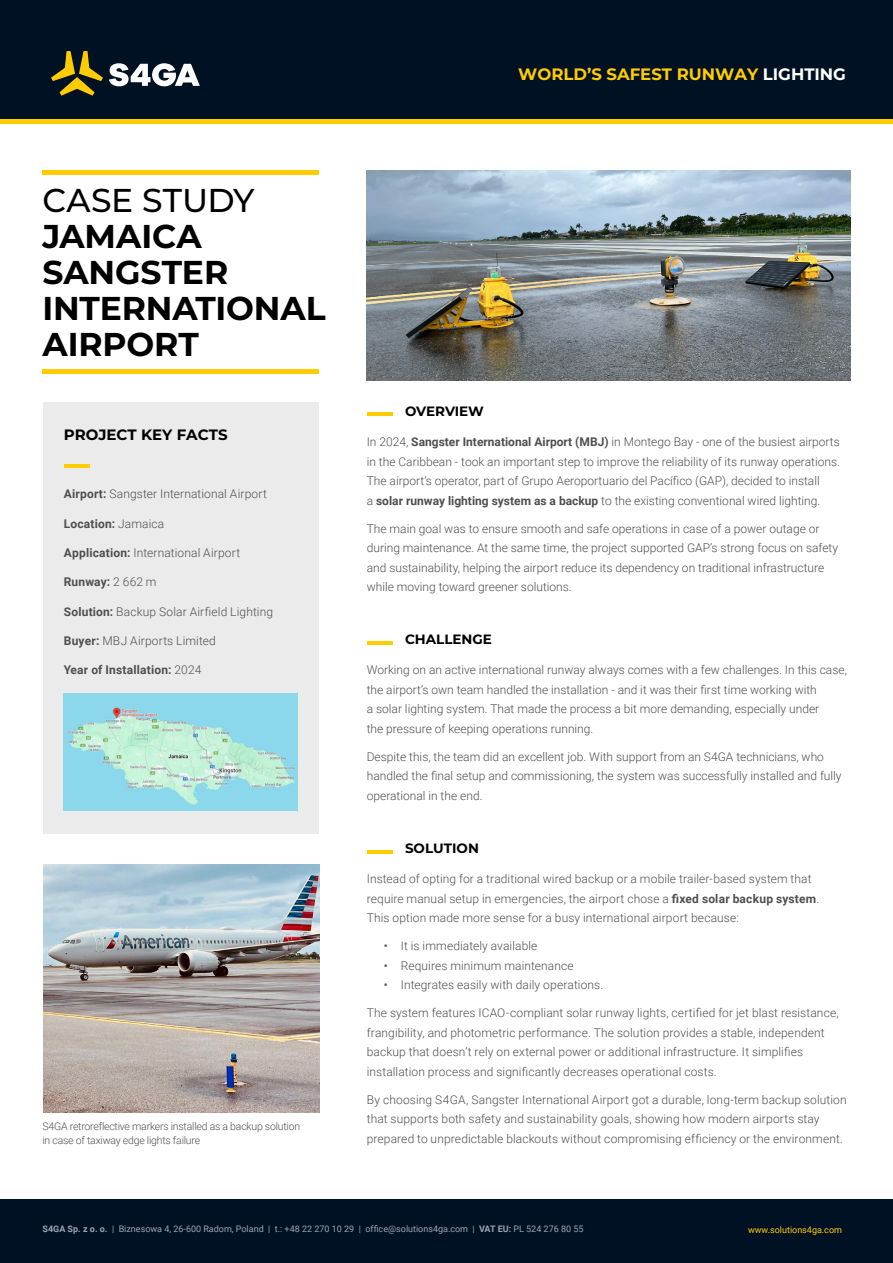
<style>
.page{position:relative;width:893px;height:1263px;background:#fff}
.page>*{position:absolute;margin:0;border:0;box-sizing:border-box;transform-origin:0 0}
.t1{font:100 33px/36px "Montserrat";letter-spacing:-.005em;color:#000}
.t2{font:500 33px "Montserrat";letter-spacing:-.01em;color:#000}
.t3{font:100 16.5px "Montserrat";color:#fc0}
.t4{font:100 15px "Montserrat";color:#000}
.t5{font:100 13.5px "Montserrat";color:#000}
.t6{font:300 12px/19.5px "Roboto";color:#504f4f}
.t7{font:700 12px "Roboto";letter-spacing:.015em;color:#504f4f}
.t8{font:300 10.5px/13.5px "Roboto";letter-spacing:-.02em;color:#504f4f}
.t9{font:9px "Roboto";color:#9aa5b5}
.t10{font:9px "Roboto";color:#fecb04}
.s1{color:#fff}
.s2{font-weight:700}
.s3{font-weight:300}
.s4{font-weight:400}
</style>
<div class="page">
<div style="left:0;top:0;width:893px;height:119px;background:#001123"></div>
<svg style="left:109px;top:63px;width:91px;height:23px"></svg>
<svg style="left:51px;top:51px;width:52px;height:45px"></svg>
<hr style="left:0;top:119px;width:893px;height:4px;background:#fc0">
<div style="left:0;top:1199px;width:893px;height:64px;background:#001123"></div>
<img style="left:367px;top:170px;width:483px;height:211px">
<hr style="left:43px;top:170px;width:276px;height:4px;background:#fc0">
<hr style="left:43px;top:369px;width:276px;height:4px;background:#fc0">
<img style="left:43px;top:864px;width:276px;height:248px">
<div style="left:43px;top:402px;width:276px;height:431px;background:#ebebeb"></div>
<img style="left:64px;top:693px;width:234px;height:117px">
<hr style="left:64px;top:464px;width:25px;height:3px;background:#fc0">
<hr style="left:367px;top:641px;width:25px;height:3px;background:#fc0">
<hr style="left:367px;top:413px;width:25px;height:3px;background:#fc0">
<hr style="left:367px;top:850px;width:25px;height:3px;background:#fc0">
<h2 class="t3" style="left:518px;top:63px;width:329px">WORLD’S SAFEST RUNWAY <span class="s1">LIGHTING</span></h2>
<h1 class="t2" style="left:43px;top:177px;width:214px">CASE STUDY</h1>
<h1 class="t1" style="left:43px;top:217px;width:285px">JAMAICA<br>SANGSTER<br>INTERNATIONAL<br>AIRPORT</h1>
<p class="t4" style="left:64px;top:425px;width:165px">PROJECT KEY FACTS</p>
<p class="t6" style="left:64px;top:484px;width:205px"><span class="s2">Airport:</span> Sangster International Airport</p>
<p class="t7" style="left:64px;top:515px;width:102px">Location: <span class="s3">Jamaica</span></p>
<p class="t6" style="left:64px;top:542px;width:178px"><span class="s2">Application:</span> International Airport</p>
<p class="t7" style="left:64px;top:574px;width:94px">Runway: <span class="s3">2 662 m</span></p>
<p class="t6" style="left:64px;top:601px;width:211px"><span class="s2">Solution:</span> Backup Solar Airfield Lighting</p>
<p class="t6" style="left:64px;top:630px;width:154px"><span class="s2">Buyer:</span> MBJ Airports Limited</p>
<p class="t7" style="left:64px;top:661px;width:139px">Year of Installation: <span class="s3">2024</span></p>
<p class="t8" style="left:43px;top:1119px;width:259px">S4GA retroreflective markers installed as a backup solution in case of taxiway edge lights failure</p>
<p class="t5" style="left:405px;top:402px;width:80px">OVERVIEW</p>
<p class="t6" style="left:367px;top:432px;width:475px">In 2024, <span class="s2">Sangster International Airport (MBJ)</span> in Montego Bay - one of the busiest airports in the Caribbean - took an important step to improve the reliability of its runway operations.<br>The airport’s operator, part of Grupo Aeroportuario del Pacífico (GAP), decided to install<br>a <span class="s2">solar runway lighting system as a backup</span> to the existing conventional wired lighting.</p>
<p class="t6" style="left:367px;top:518px;width:473px">The main goal was to ensure smooth and safe operations in case of a power outage or during maintenance. At the same time, the project supported GAP’s strong focus on safety and sustainability, helping the airport reduce its dependency on traditional infrastructure while moving toward greener solutions.</p>
<p class="t5" style="left:405px;top:630px;width:88px">CHALLENGE</p>
<p class="t6" style="left:367px;top:660px;width:482px">Working on an active international runway always comes with a few challenges. In this case, the airport’s own team handled the installation - and it was their first time working with<br>a solar lighting system. That made the process a bit more demanding, especially under<br>the pressure of keeping operations running.</p>
<p class="t6" style="left:367px;top:746px;width:476px">Despite this, the team did an excellent job. With support from an S4GA technicians, who handled the final setup and commissioning, the system was successfully installed and fully operational in the end.</p>
<p class="t5" style="left:405px;top:839px;width:75px">SOLUTION</p>
<p class="t6" style="left:367px;top:869px;width:454px">Instead of opting for a traditional wired backup or a mobile trailer-based system that require manual setup in emergencies, the airport chose a <span class="s2">fixed solar backup system</span>.<br>This option made more sense for a busy international airport because:</p>
<p class="t6" style="left:384px;top:936px;width:155px"><span class="s4">•</span> It is immediately available</p>
<p class="t6" style="left:384px;top:955px;width:192px"><span class="s4">•</span> Requires minimum maintenance</p>
<p class="t6" style="left:384px;top:975px;width:221px"><span class="s4">•</span> Integrates easily with daily operations.</p>
<p class="t6" style="left:367px;top:1003px;width:473px">The system features ICAO-compliant solar runway lights, certified for jet blast resistance, frangibility, and photometric performance. The solution provides a stable, independent backup that doesn’t rely on external power or additional infrastructure. It simplifies installation process and significantly decreases operational costs.</p>
<p class="t6" style="left:367px;top:1089px;width:481px">By choosing S4GA, Sangster International Airport got a durable, long-term backup solution that supports both safety and sustainability goals, showing how modern airports stay prepared to unpredictable blackouts without compromising efficiency or the environment.</p>
<p class="t9" style="left:43px;top:1222px;width:542px"><span class="s2">S4GA Sp. z o. o.</span> | Biznesowa 4, 26-600 Radom, Poland | t.: +48 22 270 10 29 | office@solutions4ga.com | <span class="s2">VAT EU:</span> PL 524 276 80 55</p>
<p class="t10" style="left:748px;top:1224px;width:95px">www.solutions4ga.com</p>
</div>
